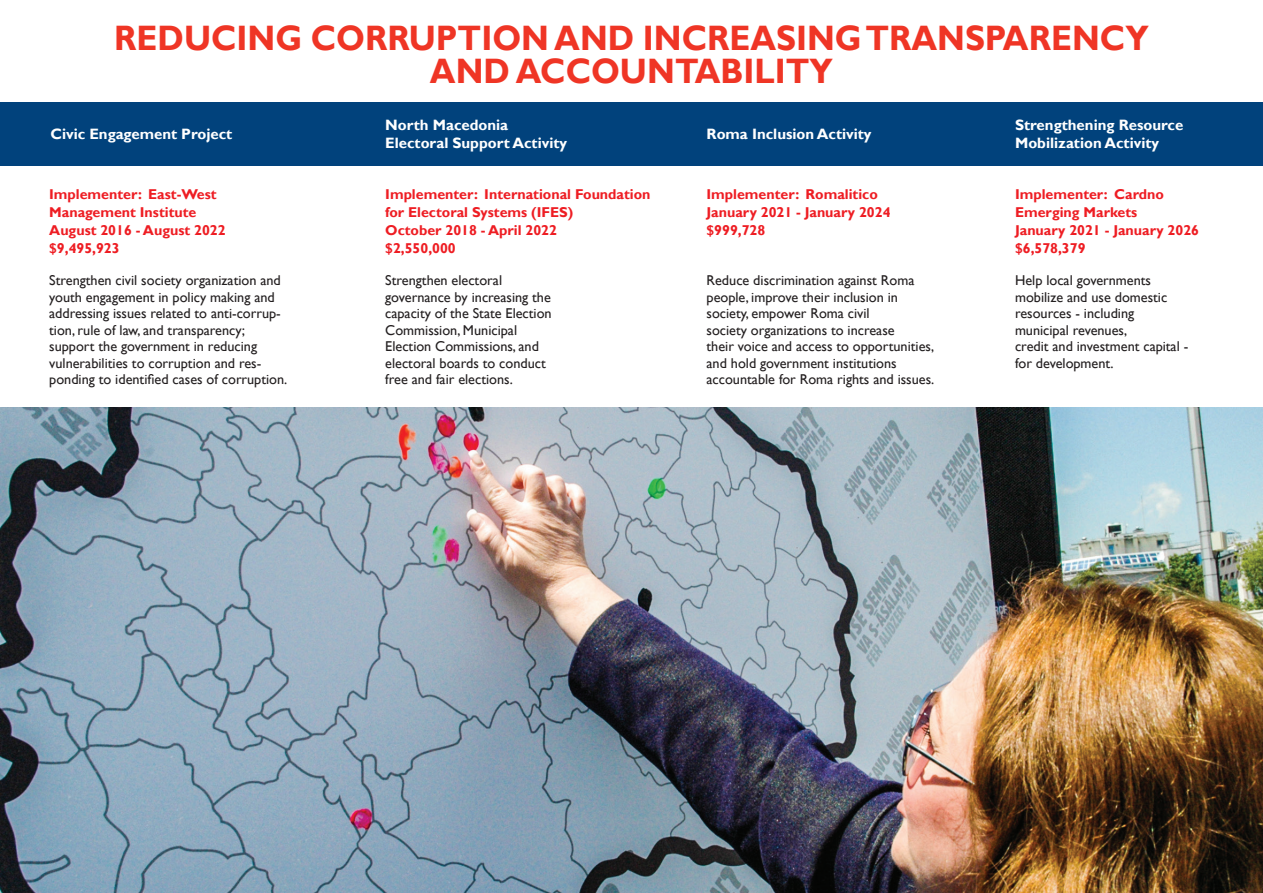
<style>
.page{position:relative;width:1263px;height:893px;background:#fff}
.page>*{position:absolute;margin:0;border:0;box-sizing:border-box;transform-origin:0 0}
.Naslov_36{font:700 35.25px/33px "Gill Sans";color:#ef3525;text-align:center;scale:.93 1}
.t1{font:700 15px/18px "Gill Sans";color:#fff}
.t2{font:14.25px/16.5px "Gill Sans";color:#231f20}
.t3{font:700 14.25px/18px "Gill Sans";color:#ee1d23}
</style>
<div class="page">
<div style="left:0;top:102px;width:1263px;height:63px;background:#01427c"></div>
<img style="left:0;top:407px;width:1263px;height:486px">
<p class="Naslov_36" style="left:114px;top:22px;width:1114px">REDUCING CORRUPTION AND INCREASING TRANSPARENCY<br>AND ACCOUNTABILITY</p>
<p class="t1" style="left:50px;top:125px;width:183px">Civic Engagement Project</p>
<p class="t1" style="left:706px;top:125px;width:167px">Roma Inclusion Activity</p>
<p class="t1" style="left:1015px;top:117px;width:170px">Strengthening Resource<br>Mobilization Activity</p>
<p class="t1" style="left:385px;top:117px;width:183px">North Macedonia<br>Electoral Support Activity</p>
<p class="t3" style="left:49px;top:186px;width:169px">Implementer: East-West<br>Management Institute</p>
<p class="t3" style="left:49px;top:222px;width:178px">August 2016 - August 2022</p>
<p class="t3" style="left:49px;top:240px;width:72px">$9,495,923</p>
<p class="t2" style="left:49px;top:272px;width:240px">Strengthen civil society organization and youth engagement in policy making and addressing issues related to anti-corrup&shy;tion, rule of law, and transparency; support the government in reducing vulnerabilities to corruption and res&shy;ponding to identified cases of corruption.</p>
<p class="t3" style="left:385px;top:186px;width:267px">Implementer: International Foundation for Electoral Systems (IFES)</p>
<p class="t3" style="left:385px;top:222px;width:173px">October 2018 - April 2022</p>
<p class="t3" style="left:385px;top:240px;width:72px">$2,550,000</p>
<p class="t2" style="left:385px;top:272px;width:168px">Strengthen electoral governance by increasing the capacity of the State Election<br>Commission, Municipal<br>Election Commissions, and electoral boards to conduct free and fair elections.</p>
<p class="t3" style="left:706px;top:186px;width:173px">Implementer: Romalitico</p>
<p class="t3" style="left:706px;top:204px;width:186px">January 2021 - January 2024</p>
<p class="t3" style="left:706px;top:222px;width:60px">$999,728</p>
<p class="t3" style="left:1015px;top:186px;width:150px">Implementer: Cardno<br>Emerging Markets</p>
<p class="t3" style="left:1015px;top:222px;width:186px">January 2021 - January 2026</p>
<p class="t3" style="left:1015px;top:240px;width:72px">$6,578,379</p>
<p class="t2" style="left:706px;top:272px;width:229px">Reduce discrimination against Roma people, improve their inclusion in society, empower Roma civil<br>society organizations to increase<br>their voice and access to opportunities, and hold government institutions accountable for Roma rights and issues.</p>
<p class="t2" style="left:1015px;top:272px;width:175px">Help local governments mobilize and use domestic resources - including municipal revenues,<br>credit and investment capital - for development.</p>
</div>
